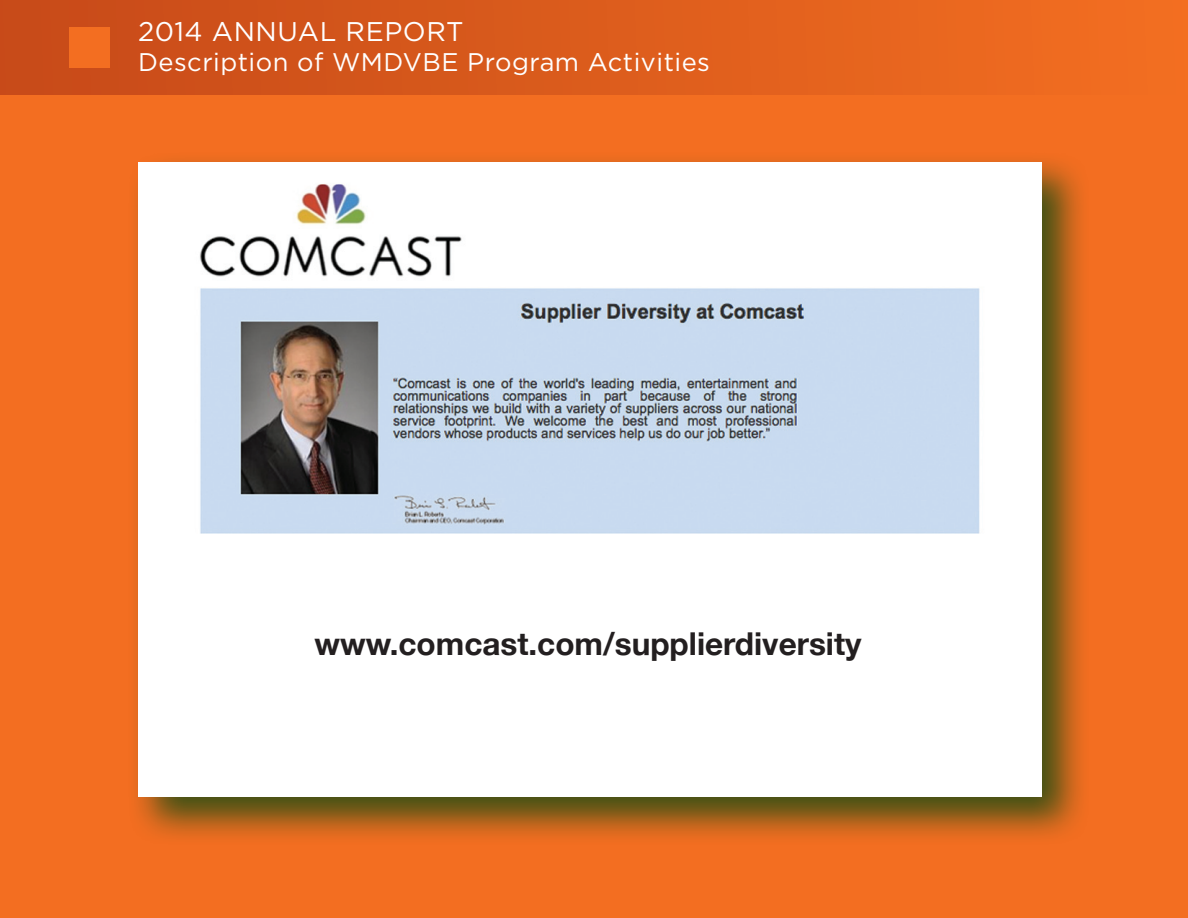
<style>
.page{position:relative;width:1188px;height:918px;background:#f36e21}
.page>*{position:absolute;margin:0;border:0;box-sizing:border-box;transform-origin:0 0}
.t1{font:700 31.5px "Helvetica Neue";color:#231f20}
.t2{font:27px "Gotham";letter-spacing:.02em;color:#fff}
.t3{font:25.5px "Gotham";letter-spacing:.02em;color:#fff}
</style>
<div class="page">
<div style="left:0;top:0;width:1188px;height:94px;background:linear-gradient(to right,#c64a18,#f36f21)"></div>
<div style="left:125px;top:149px;width:975px;height:705px;background:#004710;opacity:.75"></div>
<div style="left:138px;top:162px;width:903px;height:634px;background:#fff"></div>
<img style="left:200px;top:184px;width:780px;height:350px">
<div style="left:69px;top:27px;width:41px;height:41px;background:#f36e21"></div>
<p class="t2" style="left:138px;top:15px;width:117px">2014 Annual</p>
<p class="t2" style="left:346px;top:15px;width:40px">Report</p>
<p class="t3" style="left:138px;top:47px;width:243px">Description of Wmdvbe</p>
<p class="t3" style="left:467px;top:47px;width:244px">Program Activities</p>
<p class="t1" style="left:315px;top:624px;width:548px">www.comcast.com/supplierdiversity</p>
</div>
